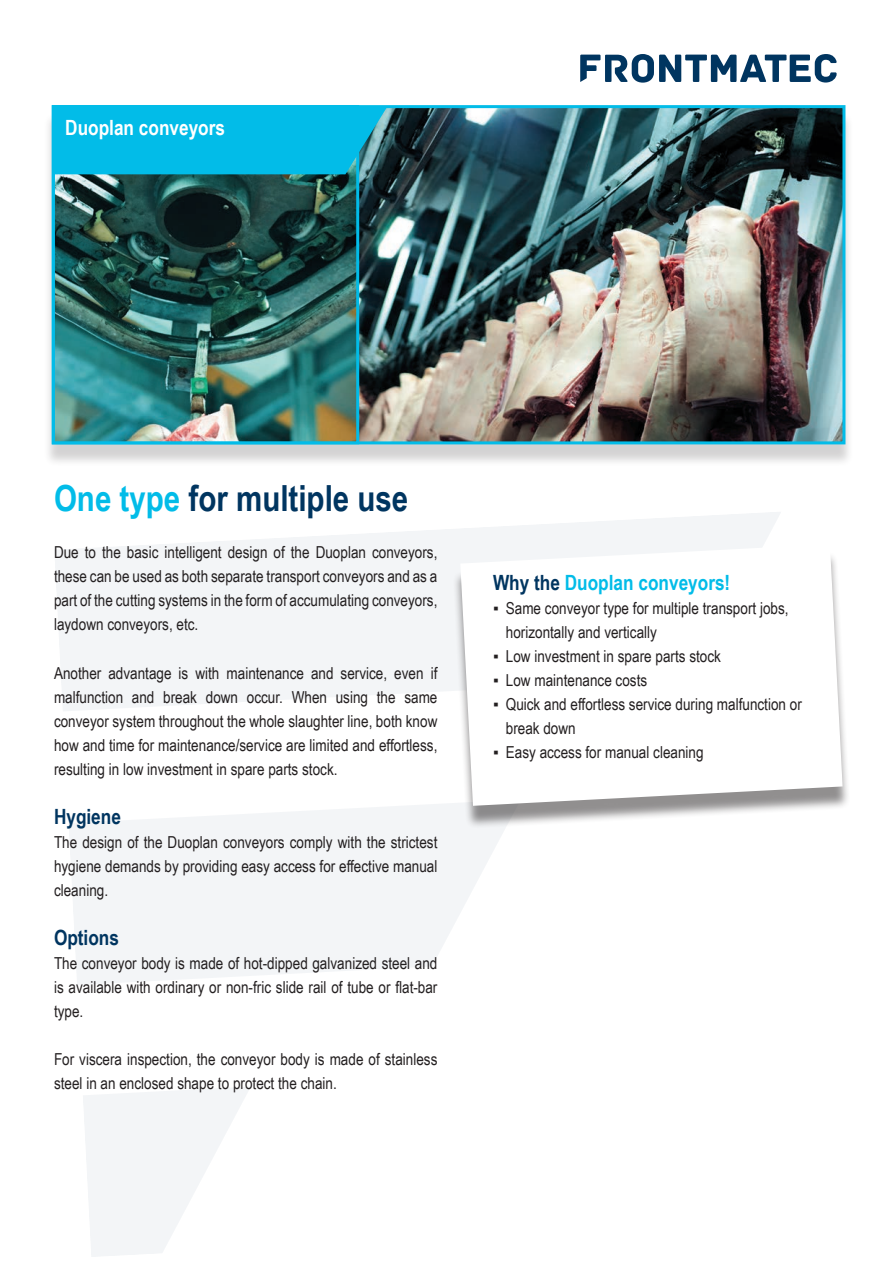
<style>
.page{position:relative;width:893px;height:1263px;background:#fff}
.page>*{position:absolute;margin:0;border:0;box-sizing:border-box;transform-origin:0 0}
.t1{font:700 36px "Arial Narrow";color:#003560}
.t2{font:700 21px "Arial Narrow";color:#02bce8}
.t3{font:700 21px "Arial Narrow";color:#fff}
.t4{font:700 21px "Arial Narrow";color:#003560}
.t5{font:16.5px/24px "Arial Narrow";color:#231f20;text-align:justify}
.s1{color:#02bce8}
.s2{color:#003560}
</style>
<div class="page">
<svg style="left:55px;top:512px;width:726px;height:199px;fill:#f3f5f7"></svg>
<svg style="left:69px;top:803px;width:436px;height:182px;fill:#f3f5f7"></svg>
<svg style="left:83px;top:1087px;width:167px;height:170px"></svg>
<svg style="left:580px;top:54px;width:257px;height:29px"></svg>
<div style="left:43px;top:112px;width:810px;height:356px;background:#231f20;opacity:.2"></div>
<img style="left:359px;top:109px;width:482px;height:331px">
<img style="left:56px;top:174px;width:299px;height:266px">
<div style="left:52px;top:105px;width:307px;height:339px;border:3px solid #02bce8"></div>
<div style="left:53px;top:106px;width:334px;height:68px;background:#02bce8"></div>
<div style="left:453px;top:551px;width:398px;height:277px;background:#231f20;opacity:.5"></div>
<svg style="left:460px;top:544px;width:383px;height:262px"></svg>
<p class="t3" style="left:65px;top:111px;width:161px">Duoplan conveyors</p>
<h1 class="t1" style="left:54px;top:471px;width:356px"><span class="s1">One type</span> for multiple use</h1>
<p class="t5" style="left:54px;top:540px;width:385px">Due to the basic intelligent design of the Duoplan conveyors, these can be used as both separate transport conveyors and as a part of the cutting systems in the form of accumulating conveyors, laydown conveyors, etc.</p>
<p class="t5" style="left:54px;top:660px;width:385px">Another advantage is with maintenance and service, even if malfunction and break down occur. When using the same conveyor system throughout the whole slaughter line, both know how and time for maintenance/service are limited and effortless, resulting in low investment in spare parts stock.</p>
<p class="t4" style="left:54px;top:800px;width:68px">Hygiene</p>
<p class="t5" style="left:54px;top:829px;width:385px">The design of the Duoplan conveyors comply with the strictest hygiene demands by providing easy access for effective manual cleaning.</p>
<p class="t4" style="left:54px;top:922px;width:67px">Options</p>
<p class="t5" style="left:54px;top:950px;width:385px">The conveyor body is made of hot-dipped galvanized steel and is available with ordinary or non-fric slide rail of tube or flat-bar type.</p>
<p class="t5" style="left:54px;top:1046px;width:385px">For viscera inspection, the conveyor body is made of stainless steel in an enclosed shape to protect the chain.</p>
<p class="t2" style="left:493px;top:567px;width:239px"><span class="s2">Why the</span> Duoplan conveyors!</p>
<p class="t5" style="left:506px;top:596px;width:284px;text-indent:-13px">▪ Same conveyor type for multiple transport jobs, horizontally and vertically</p>
<p class="t5" style="left:493px;top:644px;width:229px">▪ Low investment in spare parts stock</p>
<p class="t5" style="left:493px;top:668px;width:156px">▪ Low maintenance costs</p>
<p class="t5" style="left:506px;top:692px;width:298px;text-indent:-13px">▪ Quick and effortless service during malfunction or break down</p>
<p class="t5" style="left:493px;top:740px;width:212px">▪ Easy access for manual cleaning</p>
</div>
